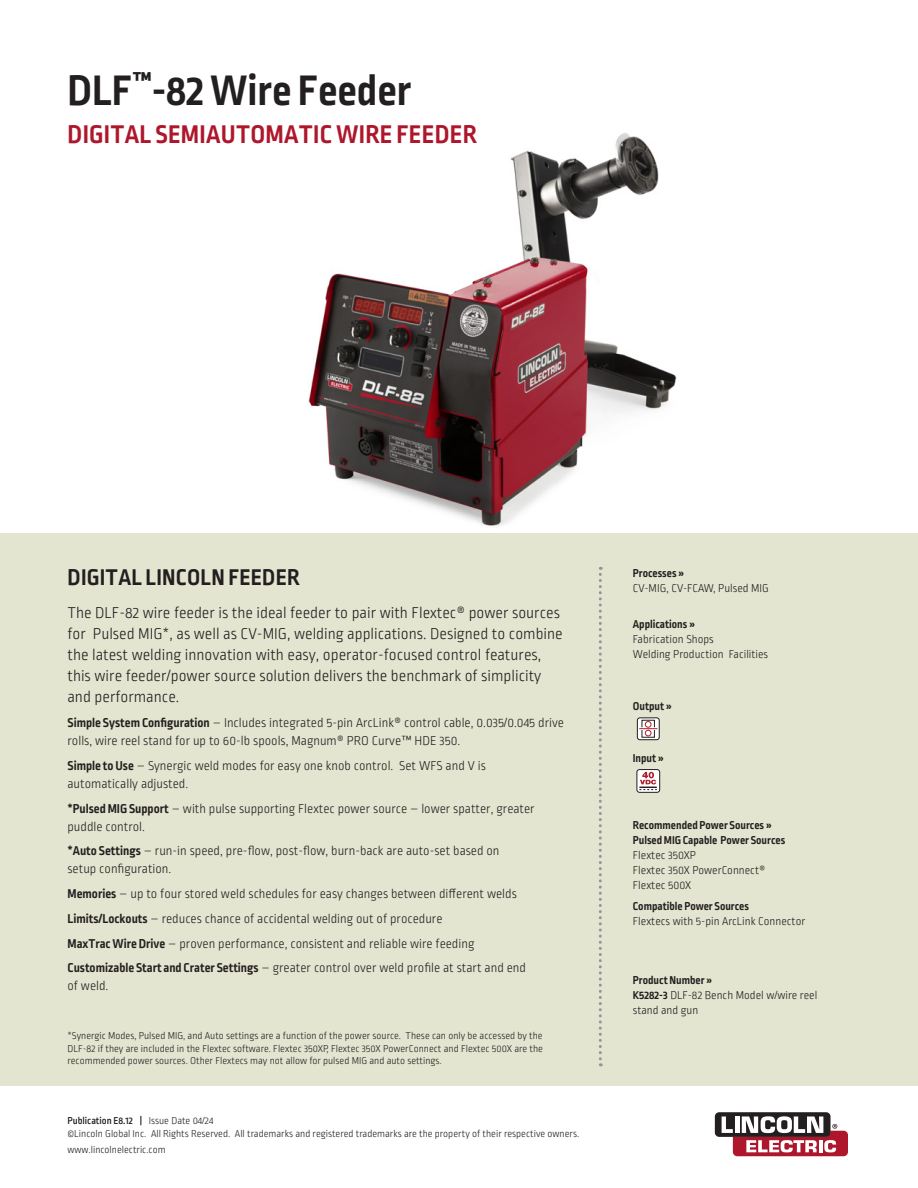
<style>
.page{position:relative;width:918px;height:1188px;background:#fff}
.page>*{position:absolute;margin:0;border:0;box-sizing:border-box;transform-origin:0 0}
.t1{font:700 45px "Ropa Sans Pro";color:#231f20}
.t2{font:700 27px "Ropa Sans Pro";letter-spacing:.01em;color:#ae172b}
.t3{font:700 24px "Ropa Sans Pro";letter-spacing:.01em;color:#231f20}
.t4{font:300 16.5px/21px "Ropa Sans Pro";color:#231f20}
.t5{font:300 13.5px/18px "Ropa Sans Pro";color:#231f20}
.t6{font:300 12px/15px "Ropa Sans Pro";color:#231f20}
.t7{font:700 12px/15px "Ropa Sans Pro";color:#231f20}
.t8{font:300 10.5px/12.6px "Ropa Sans Pro";color:#231f20}
.s1{font-weight:700}
.s2{font-weight:500}
</style>
<div class="page">
<img style="left:244px;top:133px;width:459px;height:401px">
<div style="left:0;top:534px;width:918px;height:552px;background:#e4e5d0"></div>
<svg style="left:599px;top:567px;width:3px;height:499px"></svg>
<div style="left:715px;top:1112px;width:116px;height:25px;background:#231f20;border-radius:4px"></div>
<svg style="left:722px;top:1116px;width:126px;height:40px"></svg>
<svg style="left:637px;top:770px;width:23px;height:22px"></svg>
<div style="left:636px;top:769px;width:24px;height:24px;border:1px solid #231f20;border-radius:3px"></div>
<svg style="left:639px;top:772px;width:18px;height:18px"></svg>
<svg style="left:637px;top:718px;width:22px;height:22px"></svg>
<div style="left:637px;top:717px;width:23px;height:23px;border:1px solid #231f20;border-radius:3px"></div>
<svg style="left:638px;top:720px;width:20px;height:18px"></svg>
<h1 class="t1" style="left:68px;top:65px;width:345px">DLF<sup>™</sup>-82 Wire Feeder</h1>
<h2 class="t2" style="left:68px;top:119px;width:411px">DIGITAL SEMIAUTOMATIC WIRE FEEDER</h2>
<h3 class="t3" style="left:68px;top:563px;width:234px">DIGITAL LINCOLN FEEDER</h3>
<p class="t7" style="left:633px;top:566px;width:53px">Processes »</p>
<p class="t6" style="left:633px;top:581px;width:138px">CV-MIG, CV-FCAW, Pulsed MIG</p>
<p class="t7" style="left:633px;top:618px;width:64px">Applications »</p>
<p class="t6" style="left:633px;top:633px;width:137px">Fabrication Shops<br>Welding Production Facilities</p>
<p class="t4" style="left:68px;top:604px;width:497px">The DLF-82 wire feeder is the ideal feeder to pair with Flextec® power sources for Pulsed MIG*, as well as CV-MIG, welding applications. Designed to combine the latest welding innovation with easy, operator-focused control features, this wire feeder/power source solution delivers the benchmark of simplicity and performance.</p>
<p class="t5" style="left:68px;top:715px;width:498px"><span class="s1">Simple System Configuration</span> – Includes integrated 5-pin ArcLink® control cable, 0.035/0.045 drive rolls, wire reel stand for up to 60-lb spools, Magnum® PRO Curve™ HDE 350.</p>
<p class="t5" style="left:68px;top:757px;width:420px"><span class="s1">Simple to Use</span> – Synergic weld modes for easy one knob control. Set WFS and V is automatically adjusted.</p>
<p class="t5" style="left:68px;top:800px;width:469px"><span class="s1">*Pulsed MIG Support</span> – with pulse supporting Flextec power source – lower spatter, greater puddle control.</p>
<p class="t5" style="left:68px;top:843px;width:434px"><span class="s1">*Auto Settings</span> – run-in speed, pre-flow, post-flow, burn-back are auto-set based on setup configuration.</p>
<p class="t5" style="left:68px;top:882px;width:460px;line-height:24.8px"><span class="s1">Memories</span> – up to four stored weld schedules for easy changes between different welds <span class="s1">Limits/Lockouts</span> – reduces chance of accidental welding out of procedure<br><span class="s1">MaxTrac Wire Drive</span> – proven performance, consistent and reliable wire feeding <span class="s1">Customizable Start and Crater Settings</span> – greater control over weld profile at start and end</p>
<p class="t5" style="left:68px;top:978px;width:42px">of weld.</p>
<p class="t7" style="left:633px;top:699px;width:41px">Output »</p>
<p class="t7" style="left:633px;top:751px;width:33px">Input »</p>
<p class="t7" style="left:633px;top:818px;width:154px">Recommended Power Sources »<br>Pulsed MIG Capable Power Sources</p>
<p class="t6" style="left:633px;top:848px;width:134px">Flextec 350XP<br>Flextec 350X PowerConnect®<br>Flextec 500X</p>
<p class="t7" style="left:633px;top:900px;width:118px">Compatible Power Sources</p>
<p class="t6" style="left:633px;top:915px;width:174px">Flextecs with 5-pin ArcLink Connector</p>
<p class="t6" style="left:633px;top:973px;width:186px"><span class="s1">Product Number »<br>K5282-3</span> DLF-82 Bench Model w/wire reel stand and gun</p>
<p class="t8" style="left:68px;top:1030px;width:477px;text-align:justify">*Synergic Modes, Pulsed MIG, and Auto settings are a function of the power source. These can only be accessed by the DLF-82 if they are included in the Flextec software. Flextec 350XP, Flextec 350X PowerConnect and Flextec 500X are the recommended power sources. Other Flextecs may not allow for pulsed MIG and auto settings.</p>
<p class="t8" style="left:68px;top:1114px;width:513px;line-height:13.5px"><span class="s2">Publication E8.12 |</span> Issue Date 04/24<br>©Lincoln Global Inc. All Rights Reserved. All trademarks and registered trademarks are the property of their respective owners.</p>
<p class="t8" style="left:68px;top:1144px;width:100px">www.lincolnelectric.com</p>
</div>
